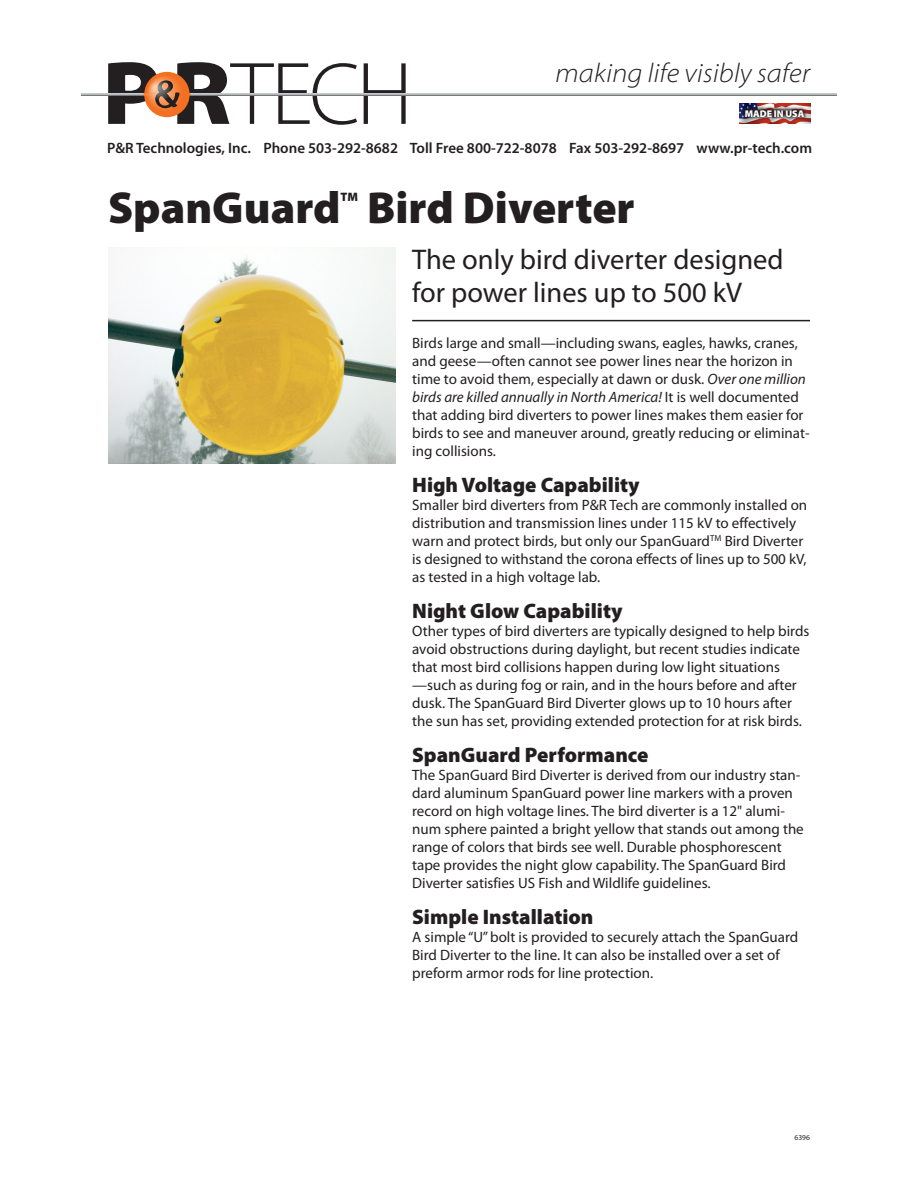
<style>
.page{position:relative;width:918px;height:1188px;background:#fff}
.page>*{position:absolute;margin:0;border:0;box-sizing:border-box;transform-origin:0 0}
.Page_head{font:900 45px "Myriad Pro";color:#231f20}
.Page_subhead{font:28.5px/33px "Myriad Pro";color:#231f20}
.t1{font:italic 300 semi-expanded 27px "Myriad Pro";color:#231f20}
.Body_subs2{font:900 21px "Myriad Pro";color:#231f20}
.Body_text2{font:15px/18px "Myriad Pro";color:#231f20}
.Body_subs2-2{font:15px/18px "Myriad Pro";color:#231f20}
.t2{font:600 15px "Myriad Pro";color:#231f20}
.Page_head-2{font:900 12.3px "Myriad Pro";color:#231f20}
.Made_in_USA{font:900 9.75px "Myriad Pro";color:#fff}
.Body_text2-2{font:7.5px "Myriad Pro";color:#231f20}
.s1{font-style:italic}
</style>
<div class="page">
<hr style="left:412px;top:320px;width:398px;height:1px;background:#231f20">
<svg style="left:364px;top:63px;width:42px;height:61px"></svg>
<hr style="left:81px;top:94px;width:756px;height:1px;background:#b5b6ba">
<svg style="left:108px;top:62px;width:249px;height:63px"></svg>
<img style="left:108px;top:248px;width:288px;height:216px">
<img style="left:739px;top:103px;width:71px;height:20px">
<svg style="left:742px;top:105px;width:66px;height:16px"></svg>
<p class="t1" style="left:555px;top:59px;width:256px">making life visibly safer</p>
<p class="Made_in_USA" style="left:745px;top:108px;width:61px">MADE IN USA</p>
<p class="t2" style="left:107px;top:140px;width:707px">P&amp;R Technologies, Inc. Phone 503-292-8682 Toll Free 800-722-8078 Fax 503-292-8697 www.pr-tech.com</p>
<p class="Page_head" style="left:108px;top:182px;width:234px">SpanGuard</p>
<p class="Page_head-2" style="left:341px;top:190px;width:19px">TM</p>
<p class="Page_head" style="left:367px;top:182px;width:269px">Bird Diverter</p>
<p class="Page_subhead" style="left:412px;top:243px;width:373px">The only bird diverter designed for power lines up to 500 kV</p>
<p class="Body_text2" style="left:412px;top:335px;width:399px">Birds large and small—including swans, eagles, hawks, cranes, and geese—often cannot see power lines near the horizon in time to avoid them, especially at dawn or dusk. <span class="s1">Over one million birds are killed annually in North America!</span> It is well documented that adding bird diverters to power lines makes them easier for birds to see and maneuver around, greatly reducing or eliminat&shy;ing collisions.</p>
<p class="Body_subs2" style="left:412px;top:473px;width:229px">High Voltage Capability</p>
<p class="Body_subs2-2" style="left:412px;top:497px;width:397px">Smaller bird diverters from P&amp;R Tech are commonly installed on distribution and transmission lines under 115 kV to effectively warn and protect birds, but only our SpanGuard<sup>TM</sup> Bird Diverter is designed to withstand the corona effects of lines up to 500 kV, as tested in a high voltage lab.</p>
<p class="Body_subs2" style="left:412px;top:599px;width:212px">Night Glow Capability</p>
<p class="Body_text2" style="left:412px;top:623px;width:399px">Other types of bird diverters are typically designed to help birds avoid obstructions during daylight, but recent studies indicate that most bird collisions happen during low light situations —such as during fog or rain, and in the hours before and after dusk. The SpanGuard Bird Diverter glows up to 10 hours after the sun has set, providing extended protection for at risk birds.</p>
<p class="Body_subs2" style="left:412px;top:743px;width:238px">SpanGuard Performance</p>
<p class="Body_text2" style="left:412px;top:767px;width:393px">The SpanGuard Bird Diverter is derived from our industry stan&shy;dard aluminum SpanGuard power line markers with a proven record on high voltage lines. The bird diverter is a 12" alumi&shy;num sphere painted a bright yellow that stands out among the range of colors that birds see well. Durable phosphorescent tape provides the night glow capability. The SpanGuard Bird Diverter satisfies US Fish and Wildlife guidelines.</p>
<p class="Body_subs2" style="left:412px;top:905px;width:183px">Simple Installation</p>
<p class="Body_text2" style="left:412px;top:929px;width:388px">A simple “U” bolt is provided to securely attach the SpanGuard<br>Bird Diverter to the line. It can also be installed over a set of preform armor rods for line protection.</p>
<p class="Body_text2-2" style="left:795px;top:1133px;width:17px">6396</p>
</div>
